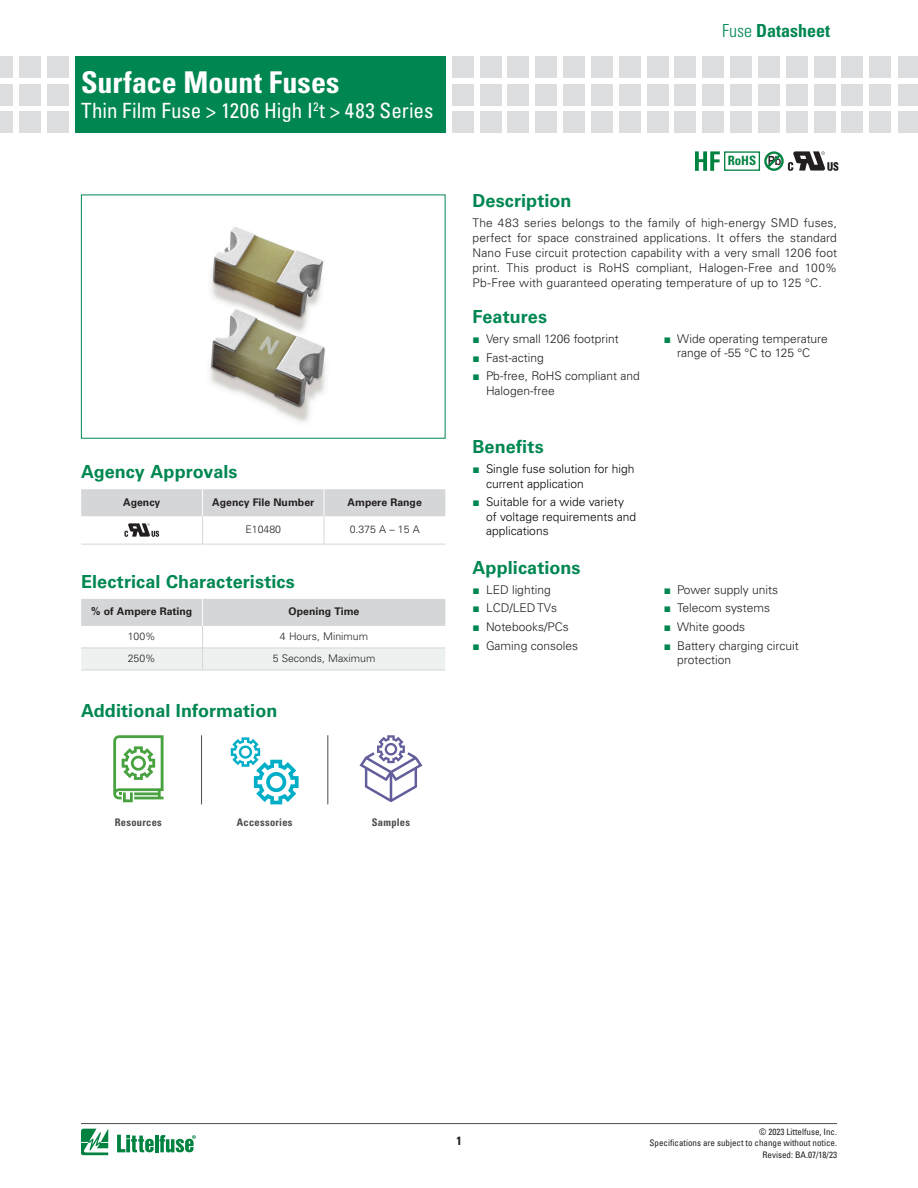
<style>
.page{position:relative;width:918px;height:1188px;background:#fff}
.page>*{position:absolute;margin:0;border:0;box-sizing:border-box;transform-origin:0 0}
.t1{font:700 condensed 30px "Univers LT Std";letter-spacing:.005em;color:#fff}
.t2{font:condensed 21px "Univers LT Std";color:#fff}
.t3{font:700 18px "Univers LT Std";letter-spacing:.005em;color:#008751}
.t4{font:700 condensed 18px "Univers LT Std";color:#008751}
.image{font:700 condensed 12.9px "Univers LT Std";color:#008240}
.image-2{font:700 expanded 12.6px "Univers LT Std";color:#231f20;scale:.7 1}
.t5{font:300 12px/15px "Univers LT Std";color:#231f20}
.t6{font:300 12px/14.4px "Univers LT Std";color:#040503}
.t7{font:700 condensed 12px "Univers LT Std";color:#231f20}
.t8{font:700 10.5px "Univers LT Std";color:#231f20}
.t9{font:300 10.5px "Univers LT Std";color:#231f20}
.t10{font:700 condensed 10.5px "Univers LT Std";letter-spacing:.025em;color:#4b4c4d}
.t11{font:condensed 9px/10.8px "Univers LT Std";color:#231f20;text-align:right}
.s1{font-weight:300}
.s2{font-family:"Arial";font-weight:400;color:#008751}
</style>
<div class="page">
<hr style="left:81px;top:1123px;width:756px;height:1px;background:#4b4c4d">
<svg style="left:81px;top:1129px;width:27px;height:26px"></svg>
<hr style="left:155px;top:1135px;width:3px;height:17px;background:#008240">
<svg style="left:160px;top:1135px;width:36px;height:18px"></svg>
<svg style="left:117px;top:1135px;width:37px;height:17px"></svg>
<div style="left:75px;top:56px;width:371px;height:77px;background:#008751"></div>
<div style="left:47px;top:56px;width:21px;height:21px;background:#dcdddf"></div>
<div style="left:47px;top:84px;width:21px;height:21px;background:#dcdddf"></div>
<div style="left:47px;top:112px;width:21px;height:21px;background:#dcdddf"></div>
<div style="left:19px;top:56px;width:21px;height:21px;background:#dcdddf"></div>
<div style="left:19px;top:84px;width:21px;height:21px;background:#dcdddf"></div>
<div style="left:19px;top:112px;width:21px;height:21px;background:#dcdddf"></div>
<div style="left:0;top:56px;width:13px;height:21px;background:#dcdddf"></div>
<div style="left:0;top:84px;width:13px;height:21px;background:#dcdddf"></div>
<div style="left:0;top:112px;width:13px;height:21px;background:#dcdddf"></div>
<div style="left:870px;top:56px;width:21px;height:21px;background:#dcdddf"></div>
<div style="left:870px;top:84px;width:21px;height:21px;background:#dcdddf"></div>
<div style="left:870px;top:112px;width:21px;height:21px;background:#dcdddf"></div>
<div style="left:452px;top:56px;width:21px;height:21px;background:#dcdddf"></div>
<div style="left:452px;top:84px;width:21px;height:21px;background:#dcdddf"></div>
<div style="left:452px;top:112px;width:21px;height:21px;background:#dcdddf"></div>
<div style="left:480px;top:56px;width:21px;height:21px;background:#dcdddf"></div>
<div style="left:480px;top:84px;width:21px;height:21px;background:#dcdddf"></div>
<div style="left:480px;top:112px;width:21px;height:21px;background:#dcdddf"></div>
<div style="left:508px;top:56px;width:21px;height:21px;background:#dcdddf"></div>
<div style="left:508px;top:84px;width:21px;height:21px;background:#dcdddf"></div>
<div style="left:508px;top:112px;width:21px;height:21px;background:#dcdddf"></div>
<div style="left:536px;top:56px;width:21px;height:21px;background:#dcdddf"></div>
<div style="left:536px;top:84px;width:21px;height:21px;background:#dcdddf"></div>
<div style="left:536px;top:112px;width:21px;height:21px;background:#dcdddf"></div>
<div style="left:563px;top:56px;width:22px;height:21px;background:#dcdddf"></div>
<div style="left:563px;top:84px;width:22px;height:21px;background:#dcdddf"></div>
<div style="left:563px;top:112px;width:22px;height:21px;background:#dcdddf"></div>
<div style="left:591px;top:56px;width:22px;height:21px;background:#dcdddf"></div>
<div style="left:591px;top:84px;width:22px;height:21px;background:#dcdddf"></div>
<div style="left:591px;top:112px;width:22px;height:21px;background:#dcdddf"></div>
<div style="left:619px;top:56px;width:21px;height:21px;background:#dcdddf"></div>
<div style="left:619px;top:84px;width:21px;height:21px;background:#dcdddf"></div>
<div style="left:619px;top:112px;width:21px;height:21px;background:#dcdddf"></div>
<div style="left:647px;top:56px;width:21px;height:21px;background:#dcdddf"></div>
<div style="left:647px;top:84px;width:21px;height:21px;background:#dcdddf"></div>
<div style="left:647px;top:112px;width:21px;height:21px;background:#dcdddf"></div>
<div style="left:675px;top:56px;width:21px;height:21px;background:#dcdddf"></div>
<div style="left:675px;top:84px;width:21px;height:21px;background:#dcdddf"></div>
<div style="left:675px;top:112px;width:21px;height:21px;background:#dcdddf"></div>
<div style="left:703px;top:56px;width:21px;height:21px;background:#dcdddf"></div>
<div style="left:703px;top:84px;width:21px;height:21px;background:#dcdddf"></div>
<div style="left:703px;top:112px;width:21px;height:21px;background:#dcdddf"></div>
<div style="left:730px;top:56px;width:22px;height:21px;background:#dcdddf"></div>
<div style="left:730px;top:84px;width:22px;height:21px;background:#dcdddf"></div>
<div style="left:730px;top:112px;width:22px;height:21px;background:#dcdddf"></div>
<div style="left:786px;top:56px;width:21px;height:21px;background:#dcdddf"></div>
<div style="left:786px;top:84px;width:21px;height:21px;background:#dcdddf"></div>
<div style="left:786px;top:112px;width:21px;height:21px;background:#dcdddf"></div>
<div style="left:758px;top:56px;width:22px;height:21px;background:#dcdddf"></div>
<div style="left:758px;top:84px;width:22px;height:21px;background:#dcdddf"></div>
<div style="left:758px;top:112px;width:22px;height:21px;background:#dcdddf"></div>
<div style="left:814px;top:56px;width:21px;height:21px;background:#dcdddf"></div>
<div style="left:814px;top:84px;width:21px;height:21px;background:#dcdddf"></div>
<div style="left:814px;top:112px;width:21px;height:21px;background:#dcdddf"></div>
<div style="left:842px;top:56px;width:21px;height:21px;background:#dcdddf"></div>
<div style="left:842px;top:84px;width:21px;height:21px;background:#dcdddf"></div>
<div style="left:842px;top:112px;width:21px;height:21px;background:#dcdddf"></div>
<div style="left:898px;top:56px;width:20px;height:21px;background:#dcdddf"></div>
<div style="left:898px;top:84px;width:20px;height:21px;background:#dcdddf"></div>
<div style="left:898px;top:112px;width:20px;height:21px;background:#dcdddf"></div>
<img style="left:209px;top:227px;width:117px;height:195px">
<svg style="left:695px;top:151px;width:25px;height:20px"></svg>
<div style="left:724px;top:151px;width:36px;height:20px;border:1px solid #008240"></div>
<hr style="left:201px;top:735px;width:1px;height:69px;background:#4b4c4d">
<hr style="left:327px;top:735px;width:1px;height:69px;background:#4b4c4d">
<svg style="left:113px;top:735px;width:51px;height:67px"></svg>
<svg style="left:231px;top:737px;width:68px;height:67px"></svg>
<svg style="left:359px;top:735px;width:63px;height:67px"></svg>
<svg style="left:764px;top:151px;width:74px;height:20px"></svg>
<hr style="left:81px;top:544px;width:122px;height:1px;background:#d5d6d8">
<hr style="left:203px;top:544px;width:121px;height:1px;background:#d5d6d8">
<hr style="left:324px;top:544px;width:121px;height:1px;background:#d5d6d8">
<svg style="left:81px;top:489px;width:364px;height:55px"></svg>
<svg style="left:81px;top:599px;width:364px;height:71px"></svg>
<hr style="left:81px;top:670px;width:122px;height:1px;background:#d5d6d8">
<hr style="left:203px;top:670px;width:242px;height:1px;background:#d5d6d8">
<h1 class="t1" style="left:81px;top:64px;width:260px">Surface Mount Fuses</h1>
<h2 class="t2" style="left:81px;top:97px;width:354px">Thin Film Fuse &gt; 1206 High I<sup>2</sup>t &gt; 483 Series</h2>
<p class="t3" style="left:81px;top:461px;width:158px">Agency Approvals</p>
<p class="t8" style="left:123px;top:496px;width:39px">Agency</p>
<p class="t8" style="left:212px;top:496px;width:104px">Agency File Number</p>
<p class="t8" style="left:348px;top:496px;width:76px">Ampere Range</p>
<p class="t9" style="left:245px;top:523px;width:37px">E10480</p>
<p class="t9" style="left:350px;top:523px;width:72px">0.375 A – 15 A</p>
<p class="t3" style="left:81px;top:571px;width:215px">Electrical Characteristics</p>
<p class="t8" style="left:91px;top:605px;width:103px">% of Ampere Rating</p>
<p class="t8" style="left:289px;top:605px;width:72px">Opening Time</p>
<p class="t9" style="left:128px;top:630px;width:30px">100%</p>
<p class="t9" style="left:280px;top:630px;width:90px">4 Hours, Minimum</p>
<p class="t9" style="left:128px;top:652px;width:30px">250%</p>
<p class="t9" style="left:273px;top:652px;width:104px">5 Seconds, Maximum</p>
<p class="t3" style="left:81px;top:700px;width:198px">Additional Information</p>
<h3 class="t4" style="left:722px;top:19px;width:109px"><span class="s1">Fuse</span> Datasheet</h3>
<p class="t3" style="left:472px;top:191px;width:101px">Description</p>
<p class="image" style="left:728px;top:153px;width:30px">RoHS</p>
<p class="image-2" style="left:768px;top:154px;width:21px">Pb</p>
<p class="t5" style="left:472px;top:215px;width:366px;text-align:justify">The 483 series belongs to the family of high-energy SMD fuses, perfect for space constrained applications. It offers the standard Nano Fuse circuit protection capability with a very small 1206 foot print. This product is RoHS compliant, Halogen-Free and 100% Pb-Free with guaranteed operating temperature of up to 125 °C.</p>
<p class="t3" style="left:472px;top:306px;width:76px">Features</p>
<p class="t5" style="left:472px;top:331px;width:148px"><span class="s2">■</span> Very small 1206 footprint</p>
<p class="t5" style="left:472px;top:350px;width:73px"><span class="s2">■</span> Fast-acting</p>
<p class="t5" style="left:486px;top:369px;width:155px;line-height:14.4px;text-indent:-14px"><span class="s2">■</span> Pb-free, RoHS compliant and<br>Halogen-free</p>
<p class="t3" style="left:472px;top:436px;width:73px">Benefits</p>
<p class="t6" style="left:486px;top:462px;width:150px;text-indent:-14px"><span class="s2">■</span> Single fuse solution for high current application</p>
<p class="t6" style="left:486px;top:495px;width:152px;text-indent:-14px"><span class="s2">■</span> Suitable for a wide variety of voltage requirements and applications</p>
<p class="t3" style="left:472px;top:557px;width:110px">Applications</p>
<p class="t5" style="left:472px;top:582px;width:80px"><span class="s2">■</span> LED lighting</p>
<p class="t5" style="left:472px;top:601px;width:86px"><span class="s2">■</span> LCD/LED TVs</p>
<p class="t5" style="left:472px;top:619px;width:98px"><span class="s2">■</span> Notebooks/PCs</p>
<p class="t5" style="left:472px;top:638px;width:107px"><span class="s2">■</span> Gaming consoles</p>
<p class="t5" style="left:664px;top:331px;width:166px;line-height:14.4px;text-align:center"><span class="s2">■</span> Wide operating temperature range of -55 °C to 125 °C</p>
<p class="t5" style="left:664px;top:582px;width:116px"><span class="s2">■</span> Power supply units</p>
<p class="t5" style="left:664px;top:601px;width:108px"><span class="s2">■</span> Telecom systems</p>
<p class="t5" style="left:664px;top:619px;width:83px"><span class="s2">■</span> White goods</p>
<p class="t5" style="left:677px;top:638px;width:123px;line-height:14.4px;text-indent:-14px"><span class="s2">■</span> Battery charging circuit protection</p>
<p class="t10" style="left:115px;top:816px;width:49px">Resources</p>
<p class="t10" style="left:237px;top:816px;width:57px">Accessories</p>
<p class="t10" style="left:372px;top:816px;width:40px">Samples</p>
<p class="t7" style="left:456px;top:1133px;width:7px">1</p>
<p class="t11" style="left:650px;top:1126px;width:189px">© 2023 Littelfuse, Inc.<br>Specifications are subject to change without notice.</p>
<p class="t11" style="left:763px;top:1149px;width:76px">Revised: BA.07/18/23</p>
</div>
